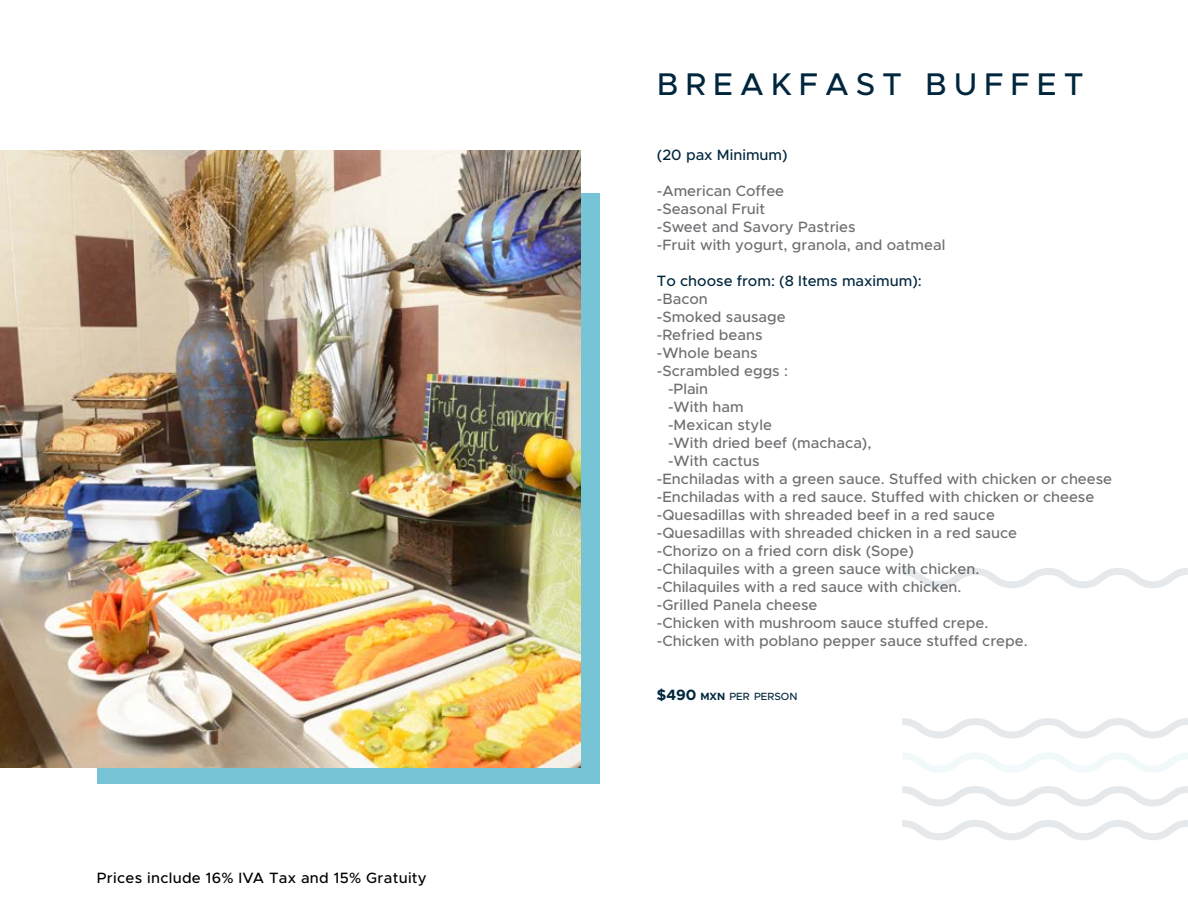
<style>
.page{position:relative;width:1188px;height:918px;background:#fff}
.page>*{position:absolute;margin:0;border:0;box-sizing:border-box;transform-origin:0 0}
.t1{font:500 31.5px "Metropolis";letter-spacing:.22em;color:#00263d}
.t2{font:500 15px/18px "Metropolis";color:#6d6e71}
.t3{font:500 15px "Metropolis";color:#00263d}
.t4{font:500 15px "Metropolis";letter-spacing:.02em;color:#000}
.t5{font:500 10.5px "Metropolis";color:#00263d}
.s1{font-weight:700;font-size:15px}
.s2{font-weight:700}
</style>
<div class="page">
<div style="left:97px;top:194px;width:503px;height:590px;background:#76c4d5"></div>
<img style="left:0;top:150px;width:580px;height:618px">
<svg style="left:902px;top:718px;width:286px;height:20px"></svg>
<svg style="left:903px;top:753px;width:285px;height:19px"></svg>
<svg style="left:902px;top:786px;width:286px;height:20px"></svg>
<svg style="left:902px;top:820px;width:286px;height:20px"></svg>
<svg style="left:902px;top:568px;width:286px;height:20px"></svg>
<p class="t4" style="left:97px;top:868px;width:331px">Prices include 16% IVA Tax and 15% Gratuity</p>
<h1 class="t1" style="left:657px;top:65px;width:428px">BREAKFAST BUFFET</h1>
<p class="t3" style="left:657px;top:146px;width:132px">(20 pax Minimum)</p>
<p class="t2" style="left:657px;top:182px;width:290px">-American Coffee<br>-Seasonal Fruit<br>-Sweet and Savory Pastries<br>-Fruit with yogurt, granola, and oatmeal</p>
<p class="t3" style="left:657px;top:272px;width:266px">To choose from: (8 Items maximum):</p>
<p class="t2" style="left:657px;top:290px;width:52px">-Bacon</p>
<p class="t2" style="left:657px;top:308px;width:130px">-Smoked sausage</p>
<p class="t2" style="left:657px;top:326px;width:107px">-Refried beans</p>
<p class="t2" style="left:657px;top:344px;width:102px">-Whole beans</p>
<p class="t2" style="left:657px;top:362px;width:133px">-Scrambled eggs :</p>
<p class="t2" style="left:668px;top:380px;width:42px">-Plain</p>
<p class="t2" style="left:668px;top:398px;width:77px">-With ham</p>
<p class="t2" style="left:668px;top:416px;width:105px">-Mexican style</p>
<p class="t2" style="left:668px;top:434px;width:205px">-With dried beef (machaca),</p>
<p class="t2" style="left:668px;top:452px;width:93px">-With cactus</p>
<p class="t2" style="left:657px;top:470px;width:457px">-Enchiladas with a green sauce. Stuffed with chicken or cheese</p>
<p class="t2" style="left:657px;top:488px;width:439px">-Enchiladas with a red sauce. Stuffed with chicken or cheese</p>
<p class="t2" style="left:657px;top:506px;width:340px">-Quesadillas with shreaded beef in a red sauce</p>
<p class="t2" style="left:657px;top:524px;width:362px">-Quesadillas with shreaded chicken in a red sauce</p>
<p class="t2" style="left:657px;top:542px;width:259px">-Chorizo on a fried corn disk (Sope)</p>
<p class="t2" style="left:657px;top:560px;width:324px">-Chilaquiles with a green sauce with chicken.</p>
<p class="t2" style="left:657px;top:578px;width:306px">-Chilaquiles with a red sauce with chicken.</p>
<p class="t2" style="left:657px;top:596px;width:162px">-Grilled Panela cheese</p>
<p class="t2" style="left:657px;top:614px;width:333px">-Chicken with mushroom sauce stuffed crepe.</p>
<p class="t2" style="left:657px;top:632px;width:372px">-Chicken with poblano pepper sauce stuffed crepe.</p>
<p class="t5" style="left:657px;top:690px;width:142px"><span class="s1">$490</span> <span class="s2">MXN</span> PER PERSON</p>
</div>
